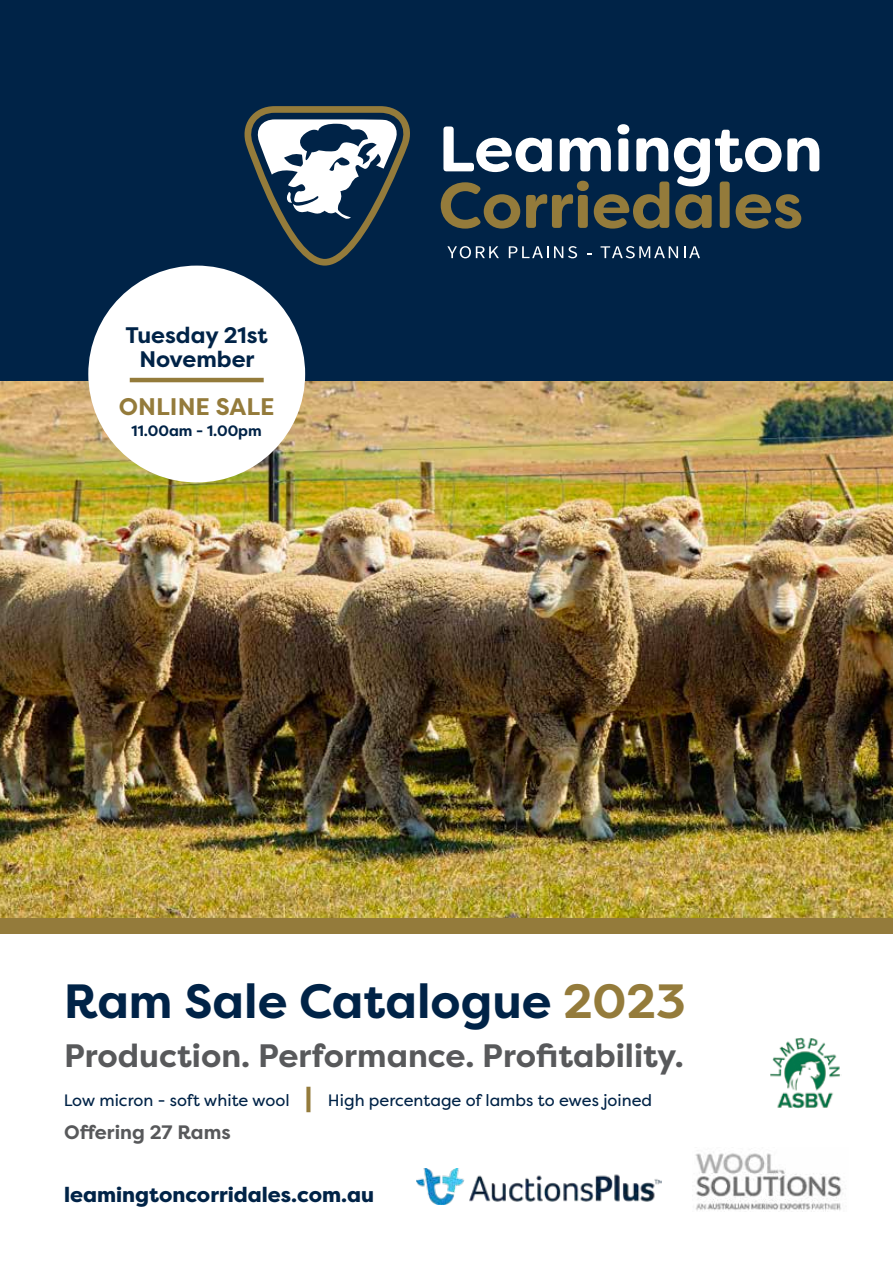
<style>
.page{position:relative;width:893px;height:1263px;background:#fff}
.page>*{position:absolute;margin:0;border:0;box-sizing:border-box;transform-origin:0 0}
.t1{font:700 48px "Filson Pro";color:#002347}
.t2{font:700 32.4px "Filson Pro";color:#58595b}
.t3{font:700 24px "Filson Pro";color:#947b3b}
.t4{font:700 22.5px/24px "Filson Pro";color:#002347;text-align:center}
.t5{font:800 21px "Filson Pro";color:#002347}
.t6{font:700 19.5px "Filson Pro";color:#58595b}
.t7{font:16.5px "Filson Pro";color:#002347}
.t8{font:700 15px "Filson Pro";color:#002347}
.s1{color:#947b3b}
.s2{font-weight:900;font-size:25.5px;color:#947b3b}
</style>
<div class="page">
<div style="left:0;top:0;width:893px;height:463px;background:#002347"></div>
<img style="left:0;top:382px;width:893px;height:537px">
<div style="left:0;top:919px;width:893px;height:15px;background:#947b3b"></div>
<img style="left:770px;top:1037px;width:70px;height:71px">
<div style="left:88px;top:266px;width:217px;height:216px;background:#fff;border-radius:50%"></div>
<hr style="left:130px;top:378px;width:134px;height:4px;background:#947b3b">
<img style="left:417px;top:1169px;width:245px;height:36px">
<img style="left:695px;top:1152px;width:148px;height:60px">
<svg style="left:441px;top:124px;width:378px;height:105px"></svg>
<svg style="left:447px;top:246px;width:52px;height:12px"></svg>
<svg style="left:509px;top:246px;width:39px;height:12px"></svg>
<svg style="left:554px;top:246px;width:23px;height:12px"></svg>
<svg style="left:601px;top:246px;width:77px;height:12px"></svg>
<svg style="left:684px;top:246px;width:16px;height:12px"></svg>
<svg style="left:244px;top:106px;width:166px;height:160px"></svg>
<h3 class="t4" style="left:126px;top:324px;width:144px">Tuesday 21st<br>November</h3>
<h3 class="t3" style="left:119px;top:391px;width:157px">ONLINE SALE</h3>
<p class="t8" style="left:132px;top:421px;width:132px">11.00am - 1.00pm</p>
<h1 class="t1" style="left:64px;top:970px;width:624px">Ram Sale Catalogue <span class="s1">2023</span></h1>
<h2 class="t2" style="left:64px;top:1035px;width:621px">Production. Performance. Profitability.</h2>
<p class="t7" style="left:64px;top:1089px;width:590px">Low micron - soft white wool <span class="s2">|</span> High percentage of lambs to ewes joined</p>
<p class="t6" style="left:64px;top:1119px;width:168px">Offering 27 Rams</p>
<p class="t5" style="left:64px;top:1182px;width:311px">leamingtoncorridales.com.au</p>
</div>
